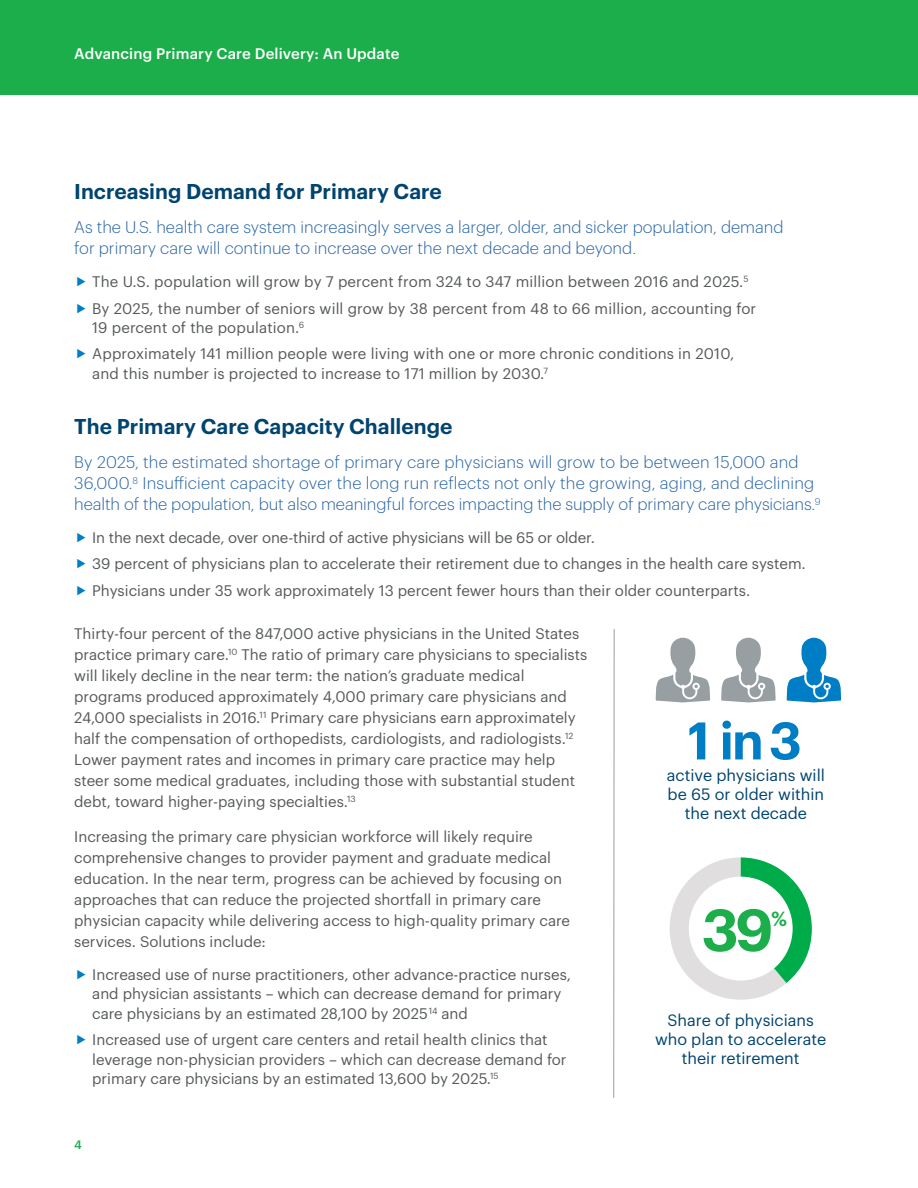
<style>
.page{position:relative;width:918px;height:1188px;background:#fff}
.page>*{position:absolute;margin:0;border:0;box-sizing:border-box;transform-origin:0 0}
.t1{font:600 58.2px "Graphik";color:#1cae4a}
.t2{font:600 51.75px "Graphik";color:#007ec5}
.t3{font:600 21px "Graphik";color:#00446f}
.t4{font:600 20.1px "Graphik";color:#1cae4a}
.t5{font:300 16.5px/21px "Graphik";color:#2764a5}
.t6{font:16.05px/19px "Graphik";color:#00446f;text-align:center}
.t7{font:15px/21px "Graphik";color:#56595a}
.t8{font:500 15px "Graphik";letter-spacing:.01em;color:#fff}
.t9{font:500 12px "Graphik";color:#1cae4a}
</style>
<div class="page">
<div style="left:0;top:0;width:918px;height:95px;background:#1cae4a"></div>
<hr style="left:613px;top:629px;width:2px;height:469px;background:#979fa3">
<svg style="left:786px;top:638px;width:56px;height:64px"></svg>
<svg style="left:721px;top:638px;width:55px;height:64px"></svg>
<svg style="left:655px;top:638px;width:55px;height:64px"></svg>
<svg style="left:669px;top:857px;width:143px;height:143px"></svg>
<div style="left:689px;top:877px;width:104px;height:104px;background:#fff;border-radius:50%"></div>
<p class="t8" style="left:74px;top:42px;width:327px">Advancing Primary Care Delivery: An Update</p>
<h3 class="t3" style="left:74px;top:175px;width:369px">Increasing Demand for Primary Care</h3>
<p class="t5" style="left:74px;top:216px;width:711px">As the U.S. health care system increasingly serves a larger, older, and sicker population, demand for primary care will continue to increase over the next decade and beyond.</p>
<p class="t7" style="left:92px;top:267px;width:666px;line-height:26.2px">The U.S. population will grow by 7 percent from 324 to 347 million between 2016 and 2025.<sup>5<br></sup>By 2025, the number of seniors will grow by 38 percent from 48 to 66 million, accounting for</p>
<p class="t7" style="left:92px;top:313px;width:644px;line-height:26.2px">19 percent of the population.<sup>6<br></sup>Approximately 141 million people were living with one or more chronic conditions in 2010,</p>
<p class="t7" style="left:92px;top:362px;width:457px">and this number is projected to increase to 171 million by 2030.<sup>7</sup></p>
<h3 class="t3" style="left:74px;top:410px;width:380px">The Primary Care Capacity Challenge</h3>
<p class="t5" style="left:74px;top:450px;width:748px">By 2025, the estimated shortage of primary care physicians will grow to be between 15,000 and<br>36,000.<sup>8</sup> Insufficient capacity over the long run reflects not only the growing, aging, and declining health of the population, but also meaningful forces impacting the supply of primary care physicians.<sup>9</sup></p>
<p class="t7" style="left:92px;top:523px;width:715px;line-height:26.2px">In the next decade, over one-third of active physicians will be 65 or older.<br>39 percent of physicians plan to accelerate their retirement due to changes in the health care system.<br>Physicians under 35 work approximately 13 percent fewer hours than their older counterparts.</p>
<p class="t7" style="left:74px;top:622px;width:515px">Thirty-four percent of the 847,000 active physicians in the United States practice primary care.<sup>10</sup> The ratio of primary care physicians to specialists will likely decline in the near term: the nation’s graduate medical programs produced approximately 4,000 primary care physicians and 24,000 specialists in 2016.<sup>11</sup> Primary care physicians earn approximately half the compensation of orthopedists, cardiologists, and radiologists.<sup>12<br></sup>Lower payment rates and incomes in primary care practice may help steer some medical graduates, including those with substantial student debt, toward higher-paying specialties.<sup>13</sup></p>
<p class="t7" style="left:74px;top:825px;width:497px">Increasing the primary care physician workforce will likely require comprehensive changes to provider payment and graduate medical education. In the near term, progress can be achieved by focusing on approaches that can reduce the projected shortfall in primary care physician capacity while delivering access to high-quality primary care services. Solutions include:</p>
<p class="t7" style="left:92px;top:963px;width:480px;line-height:19.5px">Increased use of nurse practitioners, other advance-practice nurses, and physician assistants – which can decrease demand for primary care physicians by an estimated 28,100 by 2025<sup>14</sup> and</p>
<p class="t7" style="left:92px;top:1029px;width:476px;line-height:19.5px">Increased use of urgent care centers and retail health clinics that leverage non-physician providers – which can decrease demand for primary care physicians by an estimated 13,600 by 2025.<sup>15</sup></p>
<h2 class="t2" style="left:688px;top:701px;width:116px">1 in 3</h2>
<p class="t6" style="left:667px;top:764px;width:160px">active physicians will be 65 or older within the next decade</p>
<h1 class="t1" style="left:702px;top:886px;width:73px">39</h1>
<h3 class="t4" style="left:771px;top:903px;width:18px">%</h3>
<p class="t6" style="left:655px;top:1009px;width:173px">Share of physicians who plan to accelerate their retirement</p>
<p class="t9" style="left:74px;top:1136px;width:9px">4</p>
</div>
